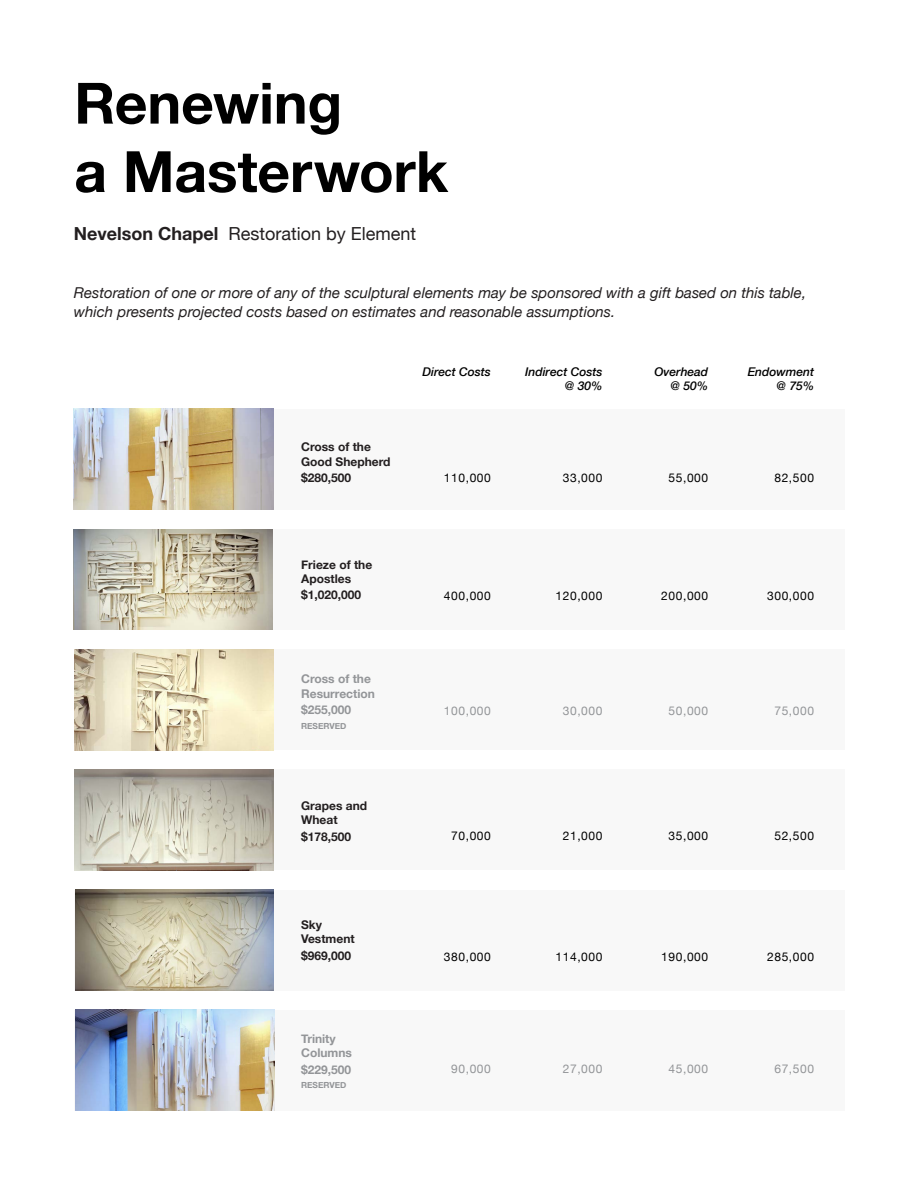
<style>
.page{position:relative;width:918px;height:1188px;background:#fff}
.page>*{position:absolute;margin:0;border:0;box-sizing:border-box;transform-origin:0 0}
.t1{font:700 57px/68.4px "Helvetica Neue";letter-spacing:-.005em;color:#000}
.t2{font:18px "Helvetica Neue";color:#231f20}
.t3{font:italic 15px/19.5px "Helvetica Neue";color:#231f20}
.t4{font:12px "Helvetica Neue";letter-spacing:.05em;color:#000}
.t5{font:700 12px/14.4px "Helvetica Neue";color:#231f20}
.t6{font:italic 500 12px/14.4px "Helvetica Neue";color:#000;text-align:right}
.t7{font:700 12px/14.4px "Helvetica Neue";color:#939598}
.t8{font:12px "Helvetica Neue";letter-spacing:.05em;color:#939598}
.t9{font:700 8.4px "Helvetica Neue";color:#939598}
.s1{font-weight:700}
</style>
<div class="page">
<div style="left:74px;top:409px;width:770px;height:101px;background:#f8f8f8"></div>
<div style="left:74px;top:529px;width:770px;height:101px;background:#f8f8f8"></div>
<div style="left:74px;top:649px;width:770px;height:101px;background:#f8f8f8"></div>
<div style="left:74px;top:769px;width:770px;height:101px;background:#f8f8f8"></div>
<div style="left:74px;top:890px;width:770px;height:100px;background:#f8f8f8"></div>
<div style="left:74px;top:1010px;width:770px;height:101px;background:#f8f8f8"></div>
<img style="left:75px;top:890px;width:199px;height:100px">
<img style="left:75px;top:769px;width:199px;height:101px">
<img style="left:74px;top:529px;width:199px;height:101px">
<img style="left:74px;top:409px;width:199px;height:101px">
<img style="left:75px;top:1010px;width:200px;height:101px">
<img style="left:74px;top:649px;width:200px;height:101px">
<h1 class="t1" style="left:74px;top:71px;width:375px">Renewing<br>a Masterwork</h1>
<p class="t2" style="left:74px;top:220px;width:344px"><span class="s1">Nevelson Chapel</span> Restoration by Element</p>
<p class="t3" style="left:74px;top:283px;width:734px">Restoration of one or more of any of the sculptural elements may be sponsored with a gift based on this table, which presents projected costs based on estimates and reasonable assumptions.</p>
<p class="t5" style="left:301px;top:440px;width:91px">Cross of the<br>Good Shepherd</p>
<p class="t5" style="left:301px;top:471px;width:52px">$280,500</p>
<p class="t5" style="left:301px;top:557px;width:73px">Frieze of the<br>Apostles</p>
<p class="t5" style="left:301px;top:588px;width:62px">$1,020,000</p>
<p class="t7" style="left:301px;top:672px;width:75px">Cross of the<br>Resurrection</p>
<p class="t7" style="left:301px;top:703px;width:52px">$255,000</p>
<p class="t9" style="left:301px;top:719px;width:47px">RESERVED</p>
<p class="t5" style="left:301px;top:799px;width:67px">Grapes and<br>Wheat</p>
<p class="t5" style="left:301px;top:829px;width:52px">$178,500</p>
<p class="t5" style="left:301px;top:918px;width:55px">Sky<br>Vestment</p>
<p class="t5" style="left:301px;top:949px;width:52px">$969,000</p>
<p class="t7" style="left:301px;top:1032px;width:52px">Trinity<br>Columns</p>
<p class="t7" style="left:301px;top:1063px;width:52px">$229,500</p>
<p class="t9" style="left:301px;top:1079px;width:47px">RESERVED</p>
<p class="t6" style="left:422px;top:363px;width:70px">Direct Costs</p>
<p class="t6" style="left:525px;top:363px;width:79px">Indirect Costs @ 30%</p>
<p class="t6" style="left:654px;top:363px;width:55px">Overhead @ 50%</p>
<p class="t6" style="left:748px;top:363px;width:68px">Endowment @ 75%</p>
<p class="t4" style="left:444px;top:469px;width:48px">110,000</p>
<p class="t4" style="left:563px;top:469px;width:41px">33,000</p>
<p class="t4" style="left:669px;top:469px;width:41px">55,000</p>
<p class="t4" style="left:774px;top:469px;width:41px">82,500</p>
<p class="t4" style="left:444px;top:587px;width:48px">400,000</p>
<p class="t4" style="left:556px;top:587px;width:48px">120,000</p>
<p class="t4" style="left:661px;top:587px;width:48px">200,000</p>
<p class="t4" style="left:767px;top:587px;width:48px">300,000</p>
<p class="t8" style="left:444px;top:702px;width:48px">100,000</p>
<p class="t8" style="left:563px;top:702px;width:41px">30,000</p>
<p class="t8" style="left:669px;top:702px;width:41px">50,000</p>
<p class="t8" style="left:774px;top:702px;width:41px">75,000</p>
<p class="t4" style="left:451px;top:827px;width:41px">70,000</p>
<p class="t4" style="left:563px;top:827px;width:41px">21,000</p>
<p class="t4" style="left:669px;top:827px;width:41px">35,000</p>
<p class="t4" style="left:774px;top:827px;width:41px">52,500</p>
<p class="t4" style="left:444px;top:948px;width:48px">380,000</p>
<p class="t4" style="left:556px;top:948px;width:48px">114,000</p>
<p class="t4" style="left:661px;top:948px;width:48px">190,000</p>
<p class="t4" style="left:767px;top:948px;width:48px">285,000</p>
<p class="t8" style="left:451px;top:1060px;width:41px">90,000</p>
<p class="t8" style="left:563px;top:1060px;width:41px">27,000</p>
<p class="t8" style="left:669px;top:1060px;width:41px">45,000</p>
<p class="t8" style="left:774px;top:1060px;width:41px">67,500</p>
</div>
